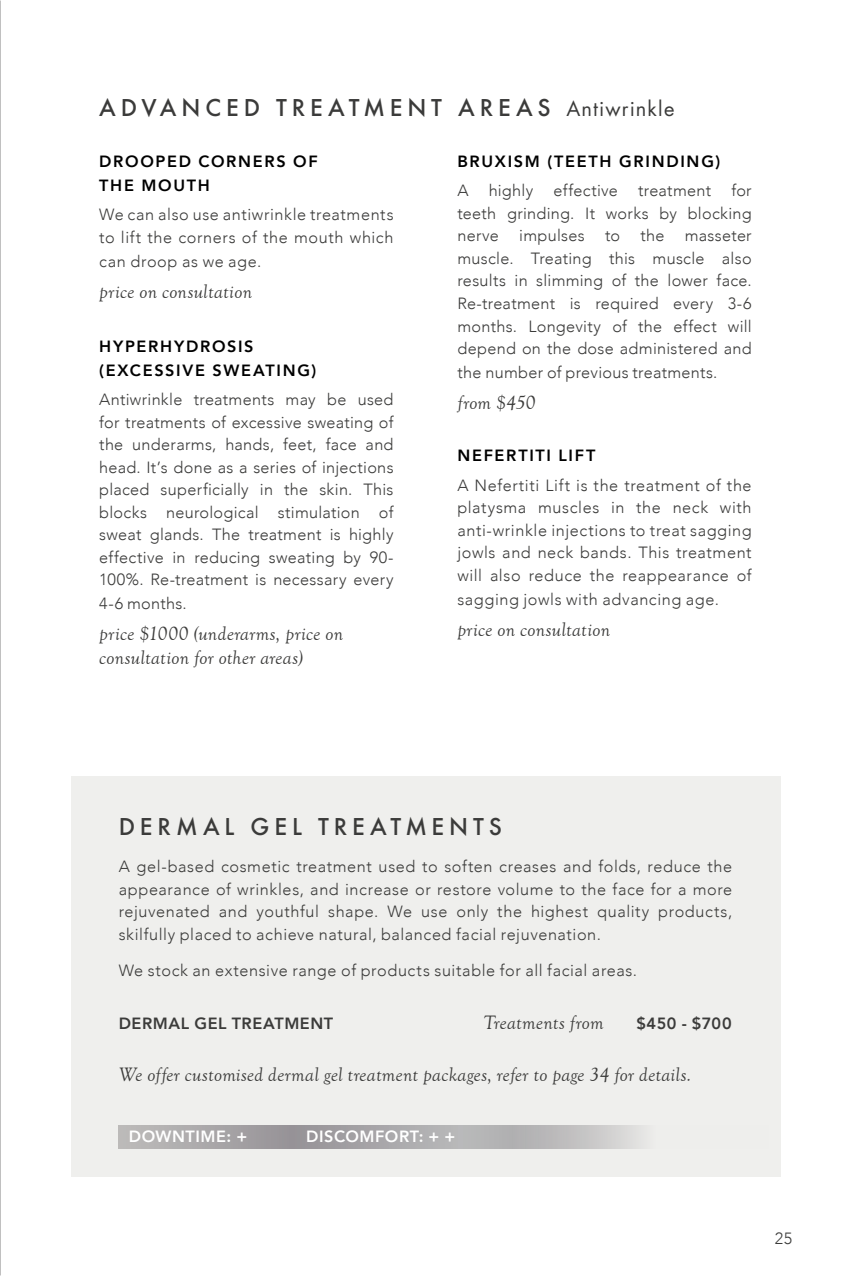
<style>
.page{position:relative;width:851px;height:1276px;background:#fff}
.page>*{position:absolute;margin:0;border:0;box-sizing:border-box;transform-origin:0 0}
.t1{font:500 22.5px "Futura";letter-spacing:.215em;color:#3b3b3a}
.t2{font:italic 20px/24px "Goudy Old Style T";letter-spacing:.015em;color:#3b3b3a}
.t3{font:300 16.25px/22.8px "Avenir";letter-spacing:.03em;color:#3b3b3a;text-align:justify}
.t4{font:800 16.25px/24px "Avenir";letter-spacing:.105em;color:#000}
.t5{font:800 16.25px "Avenir";letter-spacing:.035em;color:#3b3b3a}
.t6{font:800 16.25px "Avenir";letter-spacing:.035em;color:#fff}
.s1{font-weight:400;font-size:20px}
</style>
<div class="page">
<div style="left:71px;top:776px;width:709px;height:400px;background:#efefed"></div>
<svg style="left:119px;top:1125px;width:524px;height:23px;background:#b1afb1"></svg>
<h1 class="t1" style="left:99px;top:92px;width:576px">ADVANCED TREATMENT AREAS <span class="s1">Antiwrinkle</span></h1>
<p class="t4" style="left:99px;top:149px;width:220px">DROOPED CORNERS OF<br>THE MOUTH</p>
<p class="t3" style="left:99px;top:203px;width:296px">We can also use antiwrinkle treatments to lift the corners of the mouth which can droop as we age.</p>
<p class="t2" style="left:99px;top:280px;width:154px">price on consultation</p>
<p class="t4" style="left:99px;top:334px;width:218px">HYPERHYDROSIS (EXCESSIVE SWEATING)</p>
<p class="t3" style="left:99px;top:388px;width:296px">Antiwrinkle treatments may be used for treatments of excessive sweating of the underarms, hands, feet, face and head. It’s done as a series of injections placed superficially in the skin. This blocks neurological stimulation of sweat glands. The treatment is highly effective in reducing sweating by 90- 100%. Re-treatment is necessary every 4-6 months.</p>
<p class="t2" style="left:99px;top:622px;width:245px">price $1000 (underarms, price on consultation for other areas)</p>
<p class="t4" style="left:457px;top:149px;width:264px">BRUXISM (TEETH GRINDING)</p>
<p class="t3" style="left:457px;top:179px;width:296px">A highly effective treatment for teeth grinding. It works by blocking nerve impulses to the masseter muscle. Treating this muscle also results in slimming of the lower face.<br>Re-treatment is required every 3-6 months. Longevity of the effect will depend on the dose administered and the number of previous treatments.</p>
<p class="t2" style="left:457px;top:391px;width:80px">from $450</p>
<p class="t4" style="left:457px;top:443px;width:140px">NEFERTITI LIFT</p>
<p class="t3" style="left:457px;top:474px;width:296px">A Nefertiti Lift is the treatment of the platysma muscles in the neck with anti-wrinkle injections to treat sagging jowls and neck bands. This treatment will also reduce the reappearance of sagging jowls with advancing age.</p>
<p class="t2" style="left:457px;top:618px;width:154px">price on consultation</p>
<h1 class="t1" style="left:119px;top:811px;width:384px">DERMAL GEL TREATMENTS</h1>
<p class="t3" style="left:119px;top:855px;width:615px">A gel-based cosmetic treatment used to soften creases and folds, reduce the appearance of wrinkles, and increase or restore volume to the face for a more rejuvenated and youthful shape. We use only the highest quality products, skilfully placed to achieve natural, balanced facial rejuvenation.</p>
<p class="t3" style="left:119px;top:959px;width:520px">We stock an extensive range of products suitable for all facial areas.</p>
<p class="t5" style="left:119px;top:1010px;width:216px">DERMAL GEL TREATMENT</p>
<p class="t2" style="left:483px;top:1010px;width:122px">Treatments from</p>
<p class="t5" style="left:636px;top:1010px;width:97px">$450 - $700</p>
<p class="t2" style="left:119px;top:1063px;width:574px">We offer customised dermal gel treatment packages, refer to page 34 for details.</p>
<p class="t6" style="left:129px;top:1124px;width:120px">DOWNTIME: +</p>
<p class="t6" style="left:306px;top:1124px;width:151px">DISCOMFORT: + +</p>
<p class="t3" style="left:774px;top:1227px;width:19px">25</p>
</div>
